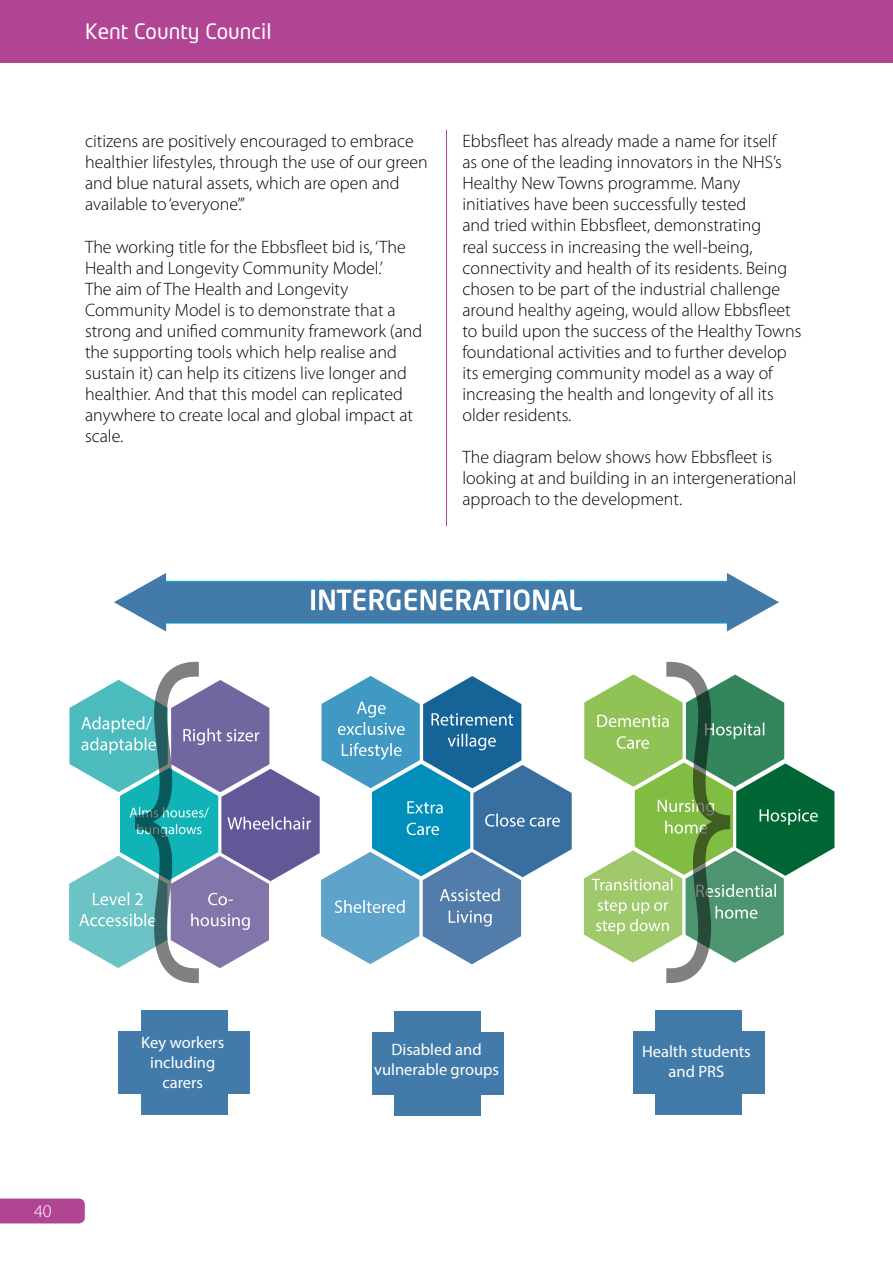
<style>
.page{position:relative;width:893px;height:1263px;background:#fff}
.page>*{position:absolute;margin:0;border:0;box-sizing:border-box;transform-origin:0 0}
.t1{font:21px "Neo Tech";color:#fff}
.t2{font:300 18px/21px "Myriad Pro";color:#000}
.t3{font:300 18px "Myriad Pro";color:#fff}
.t4{font:16.5px/19.8px "Myriad Pro";color:#fff;text-align:center}
</style>
<div class="page">
<div style="left:0;top:1198px;width:85px;height:25px;background:#b24593"></div>
<div style="left:0;top:0;width:893px;height:63px;background:#b24593"></div>
<div style="left:165px;top:581px;width:563px;height:42px;background:#427baa;border:1px solid #00a5d0"></div>
<svg style="left:114px;top:573px;width:52px;height:58px"></svg>
<svg style="left:727px;top:573px;width:52px;height:58px"></svg>
<div style="left:141px;top:1010px;width:87px;height:105px;background:#427baa"></div>
<div style="left:118px;top:1031px;width:132px;height:63px;background:#427baa"></div>
<div style="left:395px;top:1011px;width:86px;height:104px;background:#427baa"></div>
<div style="left:372px;top:1032px;width:132px;height:62px;background:#427baa"></div>
<div style="left:656px;top:1010px;width:86px;height:105px;background:#427baa"></div>
<div style="left:633px;top:1031px;width:132px;height:63px;background:#427baa"></div>
<svg style="left:311px;top:589px;width:271px;height:21px"></svg>
<hr style="left:446px;top:130px;width:1px;height:396px;background:#b24593">
<svg style="left:69px;top:662px;width:503px;height:321px"></svg>
<svg style="left:584px;top:662px;width:250px;height:321px"></svg>
<p class="t1" style="left:85px;top:21px;width:188px">Kent County Council</p>
<p class="t2" style="left:85px;top:131px;width:344px">citizens are positively encouraged to embrace healthier lifestyles, through the use of our green and blue natural assets, which are open and available to ‘everyone’.”</p>
<p class="t2" style="left:85px;top:236px;width:339px">The working title for the Ebbsfleet bid is, ‘The Health and Longevity Community Model.’<br>The aim of The Health and Longevity Community Model is to demonstrate that a strong and unified community framework (and the supporting tools which help realise and sustain it) can help its citizens live longer and healthier. And that this model can replicated anywhere to create local and global impact at scale.</p>
<p class="t2" style="left:462px;top:131px;width:341px">Ebbsfleet has already made a name for itself<br>as one of the leading innovators in the NHS’s Healthy New Towns programme. Many initiatives have been successfully tested<br>and tried within Ebbsfleet, demonstrating<br>real success in increasing the well-being, connectivity and health of its residents. Being chosen to be part of the industrial challenge around healthy ageing, would allow Ebbsfleet to build upon the success of the Healthy Towns foundational activities and to further develop its emerging community model as a way of increasing the health and longevity of all its older residents.</p>
<p class="t2" style="left:462px;top:446px;width:336px">The diagram below shows how Ebbsfleet is looking at and building in an intergenerational approach to the development.</p>
<p class="t3" style="left:34px;top:1200px;width:19px">40</p>
<p class="t4" style="left:141px;top:1032px;width:84px">Key workers including carers</p>
<p class="t4" style="left:374px;top:1039px;width:126px">Disabled and vulnerable groups</p>
<p class="t4" style="left:642px;top:1042px;width:110px">Health students and PRS</p>
</div>
